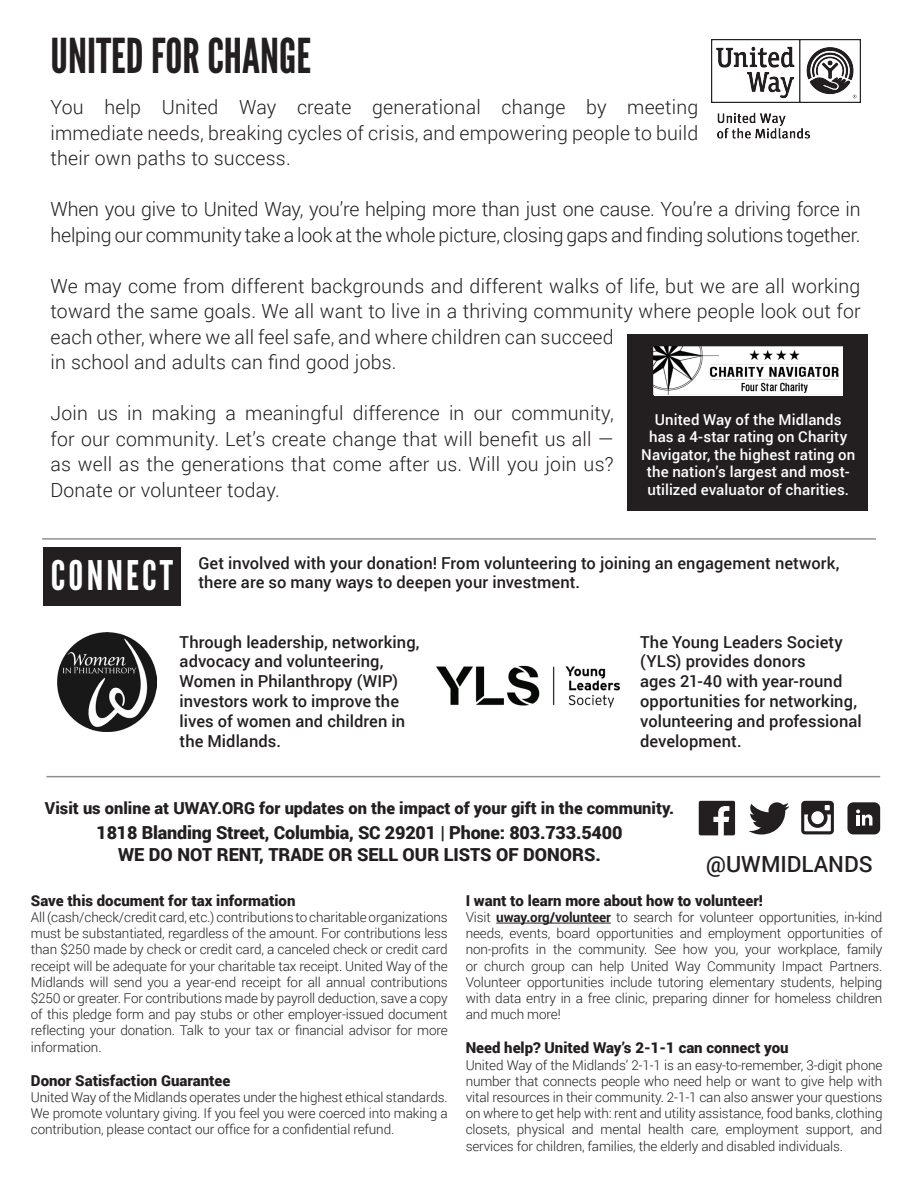
<style>
.page{position:relative;width:918px;height:1188px;background:#fff}
.page>*{position:absolute;margin:0;border:0;box-sizing:border-box;transform-origin:0 0}
.t1{font:48px "League Gothic";color:#231f20}
.t2{font:40.8px "League Gothic";letter-spacing:.075em;color:#fff}
.t3{font:500 22.2px "Roboto";color:#231f20}
.t4{font:300 19.5px/25.5px "Roboto";letter-spacing:.01em;color:#231f20;text-align:justify}
.t5{font:300 19.5px/25.5px "Roboto";letter-spacing:-.01em;color:#231f20}
.t6{font:900 18px/21.6px "Roboto";letter-spacing:-.01em;color:#231f20;text-align:center}
.t7{font:500 16.5px/19.8px "Roboto";letter-spacing:.005em;color:#231f20}
.t8{font:900 16.5px "Roboto";color:#231f20}
.t9{font:900 15px "Roboto";color:#231f20}
.t10{font:500 15px/17.5px "Roboto";letter-spacing:.005em;color:#fff;text-align:center}
.t11{font:300 13.5px/16.2px "Roboto";letter-spacing:-.01em;color:#231f20;text-align:justify}
.s1{font-weight:700}
</style>
<div class="page">
<hr style="left:496px;top:923px;width:115px;height:1px;background:#231f20">
<hr style="left:46px;top:776px;width:834px;height:1px;background:#231f20">
<svg style="left:801px;top:801px;width:33px;height:33px"></svg>
<svg style="left:749px;top:802px;width:40px;height:33px"></svg>
<svg style="left:699px;top:801px;width:36px;height:34px"></svg>
<div style="left:847px;top:802px;width:33px;height:32px;background:#231f20;border-radius:6px"></div>
<svg style="left:856px;top:809px;width:16px;height:17px"></svg>
<img style="left:712px;top:39px;width:148px;height:100px">
<hr style="left:42px;top:538px;width:834px;height:2px;background:#231f20">
<div style="left:627px;top:334px;width:241px;height:177px;background:#231f20"></div>
<img style="left:654px;top:346px;width:189px;height:49px">
<img style="left:436px;top:665px;width:184px;height:43px">
<img style="left:57px;top:633px;width:99px;height:98px">
<div style="left:44px;top:547px;width:137px;height:59px;background:#231f20"></div>
<h1 class="t1" style="left:50px;top:27px;width:262px">UNITED FOR CHANGE</h1>
<h3 class="t4" style="left:50px;top:94px;width:649px">You help United Way create generational change by meeting immediate needs, breaking cycles of crisis, and empowering people to build their own paths to success.</h3>
<h3 class="t5" style="left:50px;top:196px;width:812px">When you give to United Way, you’re helping more than just one cause. You’re a driving force in helping our community take a look at the whole picture, closing gaps and finding solutions together.</h3>
<p class="t4" style="left:50px;top:273px;width:812px;text-align:left">We may come from different backgrounds and different walks of life, but we are all working toward the same goals. We all want to live in a thriving community where people look out for each other, where we all feel safe, and where children can succeed<br>in school and adults can find good jobs.</p>
<h3 class="t4" style="left:50px;top:400px;width:565px">Join us in making a meaningful difference in our community, for our community. Let’s create change that will benefit us all — as well as the generations that come after us. Will you join us?<br>Donate or volunteer today.</h3>
<p class="t10" style="left:641px;top:410px;width:216px">United Way of the Midlands has a 4-star rating on Charity<br>Navigator, the highest rating on the nation’s largest and most&shy;utilized evaluator of charities.</p>
<h2 class="t2" style="left:51px;top:551px;width:124px">CONNECT</h2>
<p class="t7" style="left:198px;top:552px;width:643px">Get involved with your donation! From volunteering to joining an engagement network, there are so many ways to deepen your investment.</p>
<p class="t7" style="left:180px;top:631px;width:242px">Through leadership, networking, advocacy and volunteering,<br>Women in Philanthropy (WIP) investors work to improve the lives of women and children in the Midlands.</p>
<p class="t7" style="left:640px;top:631px;width:223px">The Young Leaders Society (YLS) provides donors<br>ages 21-40 with year-round opportunities for networking, volunteering and professional development.</p>
<p class="t8" style="left:45px;top:796px;width:631px">Visit us online at UWAY.ORG for updates on the impact of your gift in the community.</p>
<h3 class="t6" style="left:97px;top:822px;width:528px">1818 Blanding Street, Columbia, SC 29201 | Phone: 803.733.5400<br>WE DO NOT RENT, TRADE OR SELL OUR LISTS OF DONORS.</h3>
<p class="t9" style="left:31px;top:890px;width:266px">Save this document for tax information</p>
<p class="t11" style="left:31px;top:909px;width:418px">All (cash/check/credit card, etc.) contributions to charitable organizations must be substantiated, regardless of the amount. For contributions less than $250 made by check or credit card, a canceled check or credit card receipt will be adequate for your charitable tax receipt. United Way of the Midlands will send you a year-end receipt for all annual contributions $250 or greater. For contributions made by payroll deduction, save a copy of this pledge form and pay stubs or other employer-issued document reflecting your donation. Talk to your tax or financial advisor for more information.</p>
<p class="t9" style="left:31px;top:1070px;width:201px">Donor Satisfaction Guarantee</p>
<p class="t11" style="left:31px;top:1089px;width:418px">United Way of the Midlands operates under the highest ethical standards.<br>We promote voluntary giving. If you feel you were coerced into making a contribution, please contact our office for a confidential refund.</p>
<h3 class="t3" style="left:706px;top:848px;width:168px">@UWMIDLANDS</h3>
<p class="t9" style="left:466px;top:890px;width:299px">I want to learn more about how to volunteer!</p>
<p class="t11" style="left:466px;top:909px;width:418px">Visit <span class="s1">uway.org/volunteer</span> to search for volunteer opportunities, in-kind needs, events, board opportunities and employment opportunities of non-profits in the community. See how you, your workplace, family or church group can help United Way Community Impact Partners.<br>Volunteer opportunities include tutoring elementary students, helping with data entry in a free clinic, preparing dinner for homeless children and much more!</p>
<p class="t9" style="left:466px;top:1038px;width:324px">Need help? United Way’s 2-1-1 can connect you</p>
<p class="t11" style="left:466px;top:1056px;width:418px">United Way of the Midlands’ 2-1-1 is an easy-to-remember, 3-digit phone number that connects people who need help or want to give help with vital resources in their community. 2-1-1 can also answer your questions on where to get help with: rent and utility assistance, food banks, clothing closets, physical and mental health care, employment support, and services for children, families, the elderly and disabled individuals.</p>
</div>
